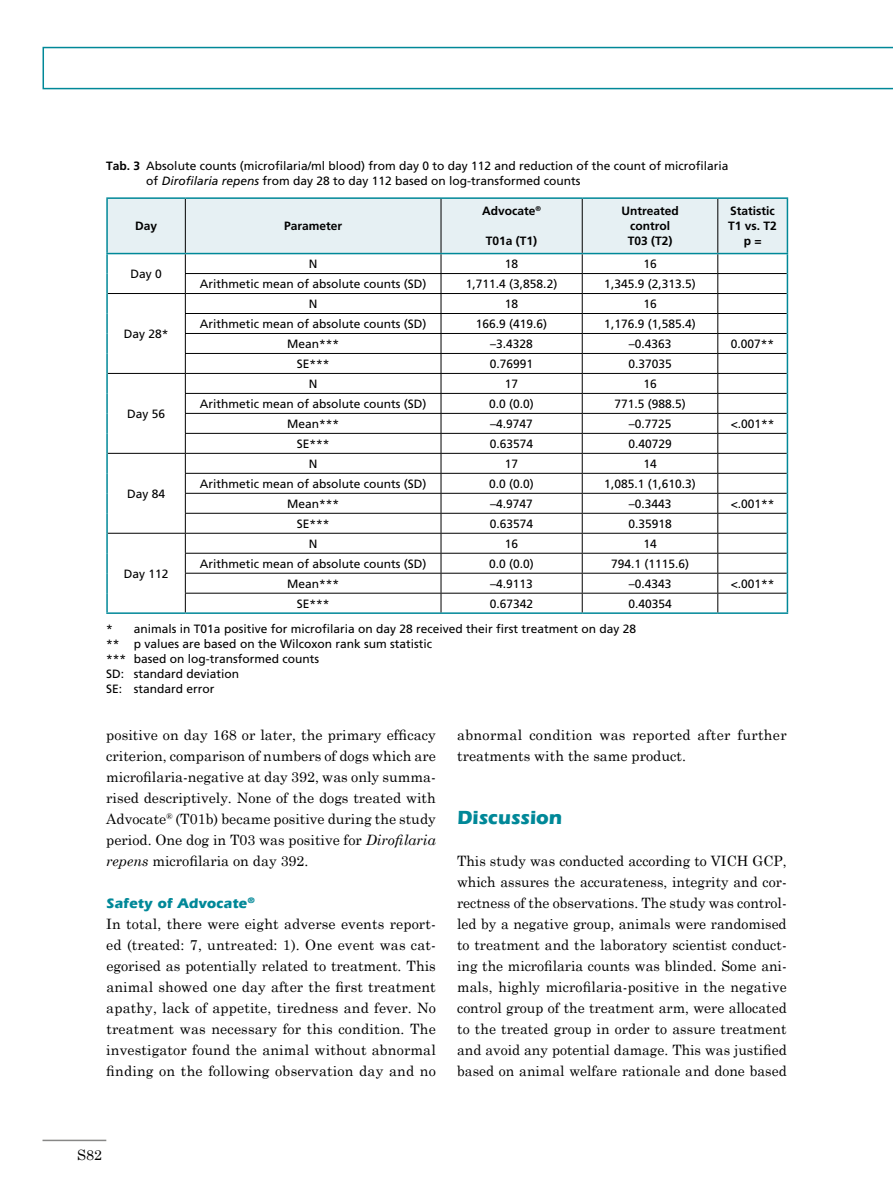
<style>
.page{position:relative;width:893px;height:1187px;background:#fff}
.page>*{position:absolute;margin:0;border:0;box-sizing:border-box;transform-origin:0 0}
.t1{font:700 19.5px "Itc Eras";letter-spacing:-.005em;color:#008898}
.t2{font:14.25px/21px "Century Schoolbook";color:#000;text-align:justify}
.t3{font:14.25px/21px "Century Schoolbook";letter-spacing:.02em;color:#000}
.t4{font:700 14.25px "Itc Eras";letter-spacing:.01em;color:#008898}
.t5{font:12px/15px "Frutiger";color:#000}
.t6{font:700 12px/15px "Frutiger";color:#000;text-align:center}
.s1{font-weight:700}
.s2{font-style:italic}
</style>
<div class="page">
<hr style="left:43px;top:1139px;width:63px;height:1px;background:#878786">
<svg style="left:43px;top:47px;width:850px;height:42px"></svg>
<hr style="left:106px;top:197px;width:79px;height:2px;background:#008898">
<hr style="left:185px;top:197px;width:256px;height:2px;background:#008898">
<hr style="left:441px;top:197px;width:141px;height:2px;background:#008898">
<hr style="left:582px;top:197px;width:136px;height:2px;background:#008898">
<hr style="left:718px;top:197px;width:70px;height:2px;background:#008898">
<hr style="left:106px;top:612px;width:79px;height:2px;background:#008898">
<hr style="left:185px;top:612px;width:256px;height:2px;background:#008898">
<hr style="left:441px;top:612px;width:141px;height:2px;background:#008898">
<hr style="left:582px;top:612px;width:136px;height:2px;background:#008898">
<hr style="left:718px;top:612px;width:70px;height:2px;background:#008898">
<svg style="left:106px;top:198px;width:682px;height:414px"></svg>
<p class="t5" style="left:146px;top:158px;width:584px;text-indent:-40px"><span class="s1">Tab. 3</span> Absolute counts (microfilaria/ml blood) from day 0 to day 112 and reduction of the count of microfilaria of <span class="s2">Dirofilaria repens</span> from day 28 to day 112 based on log-transformed counts</p>
<p class="t6" style="left:135px;top:218px;width:24px">Day</p>
<p class="t6" style="left:284px;top:218px;width:60px">Parameter</p>
<p class="t6" style="left:482px;top:203px;width:60px">Advocate<sup>®</sup></p>
<p class="t6" style="left:486px;top:233px;width:53px">T01a (T1)</p>
<p class="t6" style="left:621px;top:203px;width:59px">Untreated control<br>T03 (T2)</p>
<p class="t6" style="left:728px;top:203px;width:50px">Statistic<br>T1 vs. T2 p =</p>
<p class="t5" style="left:131px;top:266px;width:33px">Day 0</p>
<p class="t5" style="left:124px;top:326px;width:46px">Day 28*</p>
<p class="t5" style="left:127px;top:406px;width:40px">Day 56</p>
<p class="t5" style="left:127px;top:486px;width:40px">Day 84</p>
<p class="t5" style="left:309px;top:256px;width:10px">N</p>
<p class="t5" style="left:505px;top:256px;width:15px">18</p>
<p class="t5" style="left:643px;top:256px;width:15px">16</p>
<p class="t5" style="left:200px;top:276px;width:228px">Arithmetic mean of absolute counts (SD)</p>
<p class="t5" style="left:466px;top:276px;width:93px">1,711.4 (3,858.2)</p>
<p class="t5" style="left:604px;top:276px;width:93px">1,345.9 (2,313.5)</p>
<p class="t5" style="left:309px;top:296px;width:10px">N</p>
<p class="t5" style="left:505px;top:296px;width:15px">18</p>
<p class="t5" style="left:643px;top:296px;width:15px">16</p>
<p class="t5" style="left:200px;top:316px;width:228px">Arithmetic mean of absolute counts (SD)</p>
<p class="t5" style="left:476px;top:316px;width:73px">166.9 (419.6)</p>
<p class="t5" style="left:604px;top:316px;width:93px">1,176.9 (1,585.4)</p>
<p class="t5" style="left:287px;top:336px;width:54px">Mean***</p>
<p class="t5" style="left:490px;top:336px;width:44px">–3.4328</p>
<p class="t5" style="left:629px;top:336px;width:44px">–0.4363</p>
<p class="t5" style="left:731px;top:336px;width:45px">0.007**</p>
<p class="t5" style="left:297px;top:356px;width:34px">SE***</p>
<p class="t5" style="left:490px;top:356px;width:45px">0.76991</p>
<p class="t5" style="left:628px;top:356px;width:45px">0.37035</p>
<p class="t5" style="left:309px;top:376px;width:10px">N</p>
<p class="t5" style="left:505px;top:376px;width:15px">17</p>
<p class="t5" style="left:643px;top:376px;width:15px">16</p>
<p class="t5" style="left:200px;top:396px;width:228px">Arithmetic mean of absolute counts (SD)</p>
<p class="t5" style="left:489px;top:396px;width:46px">0.0 (0.0)</p>
<p class="t5" style="left:614px;top:396px;width:73px">771.5 (988.5)</p>
<p class="t5" style="left:287px;top:416px;width:54px">Mean***</p>
<p class="t5" style="left:490px;top:416px;width:44px">–4.9747</p>
<p class="t5" style="left:629px;top:416px;width:44px">–0.7725</p>
<p class="t5" style="left:731px;top:416px;width:45px">&lt;.001**</p>
<p class="t5" style="left:297px;top:436px;width:34px">SE***</p>
<p class="t5" style="left:490px;top:436px;width:45px">0.63574</p>
<p class="t5" style="left:628px;top:436px;width:45px">0.40729</p>
<p class="t5" style="left:309px;top:456px;width:10px">N</p>
<p class="t5" style="left:505px;top:456px;width:15px">17</p>
<p class="t5" style="left:643px;top:456px;width:15px">14</p>
<p class="t5" style="left:200px;top:476px;width:228px">Arithmetic mean of absolute counts (SD)</p>
<p class="t5" style="left:489px;top:476px;width:46px">0.0 (0.0)</p>
<p class="t5" style="left:604px;top:476px;width:93px">1,085.1 (1,610.3)</p>
<p class="t5" style="left:287px;top:496px;width:54px">Mean***</p>
<p class="t5" style="left:490px;top:496px;width:44px">–4.9747</p>
<p class="t5" style="left:629px;top:496px;width:44px">–0.3443</p>
<p class="t5" style="left:731px;top:496px;width:45px">&lt;.001**</p>
<p class="t5" style="left:297px;top:516px;width:34px">SE***</p>
<p class="t5" style="left:490px;top:516px;width:45px">0.63574</p>
<p class="t5" style="left:628px;top:516px;width:45px">0.35918</p>
<p class="t5" style="left:309px;top:536px;width:10px">N</p>
<p class="t5" style="left:505px;top:536px;width:15px">16</p>
<p class="t5" style="left:643px;top:536px;width:15px">14</p>
<p class="t5" style="left:200px;top:556px;width:228px">Arithmetic mean of absolute counts (SD)</p>
<p class="t5" style="left:489px;top:556px;width:46px">0.0 (0.0)</p>
<p class="t5" style="left:611px;top:556px;width:80px">794.1 (1115.6)</p>
<p class="t5" style="left:287px;top:576px;width:54px">Mean***</p>
<p class="t5" style="left:490px;top:576px;width:44px">–4.9113</p>
<p class="t5" style="left:629px;top:576px;width:44px">–0.4343</p>
<p class="t5" style="left:731px;top:576px;width:45px">&lt;.001**</p>
<p class="t5" style="left:297px;top:596px;width:34px">SE***</p>
<p class="t5" style="left:490px;top:596px;width:45px">0.67342</p>
<p class="t5" style="left:124px;top:566px;width:46px">Day 112</p>
<p class="t5" style="left:106px;top:591px;width:567px;line-height:25.3px;text-indent:522px">0.40354 * animals in T01a positive for microfilaria on day 28 received their first treatment on day 28</p>
<p class="t5" style="left:106px;top:636px;width:327px">** p values are based on the Wilcoxon rank sum statistic *** based on log-transformed counts<br>SD: standard deviation<br>SE: standard error</p>
<p class="t2" style="left:106px;top:724px;width:331px">positive on day 168 or later, the primary efficacy criterion, comparison of numbers of dogs which are microfilaria-negative at day 392, was only summa&shy;rised descriptively. None of the dogs treated with Advocate<sup>®</sup> (T01b) became positive during the study period. One dog in T03 was positive for <span class="s2">Dirofilaria repens</span> microfilaria on day 392.</p>
<p class="t4" style="left:106px;top:895px;width:150px">Safety of Advocate<sup>®</sup></p>
<p class="t2" style="left:106px;top:913px;width:331px">In total, there were eight adverse events report&shy;ed (treated: 7, untreated: 1). One event was cat&shy;egorised as potentially related to treatment. This animal showed one day after the first treatment apathy, lack of appetite, tiredness and fever. No treatment was necessary for this condition. The investigator found the animal without abnormal finding on the following observation day and no</p>
<p class="t3" style="left:457px;top:724px;width:331px">abnormal condition was reported after further treatments with the same product.</p>
<h1 class="t1" style="left:457px;top:806px;width:106px">Discussion</h1>
<p class="t2" style="left:457px;top:850px;width:331px">This study was conducted according to VICH GCP, which assures the accurateness, integrity and cor&shy;rectness of the observations. The study was control&shy;led by a negative group, animals were randomised to treatment and the laboratory scientist conduct&shy;ing the microfilaria counts was blinded. Some ani&shy;mals, highly microfilaria-positive in the negative control group of the treatment arm, were allocated to the treated group in order to assure treatment and avoid any potential damage. This was justified based on animal welfare rationale and done based</p>
<p class="t2" style="left:77px;top:1144px;width:26px">S82</p>
</div>
